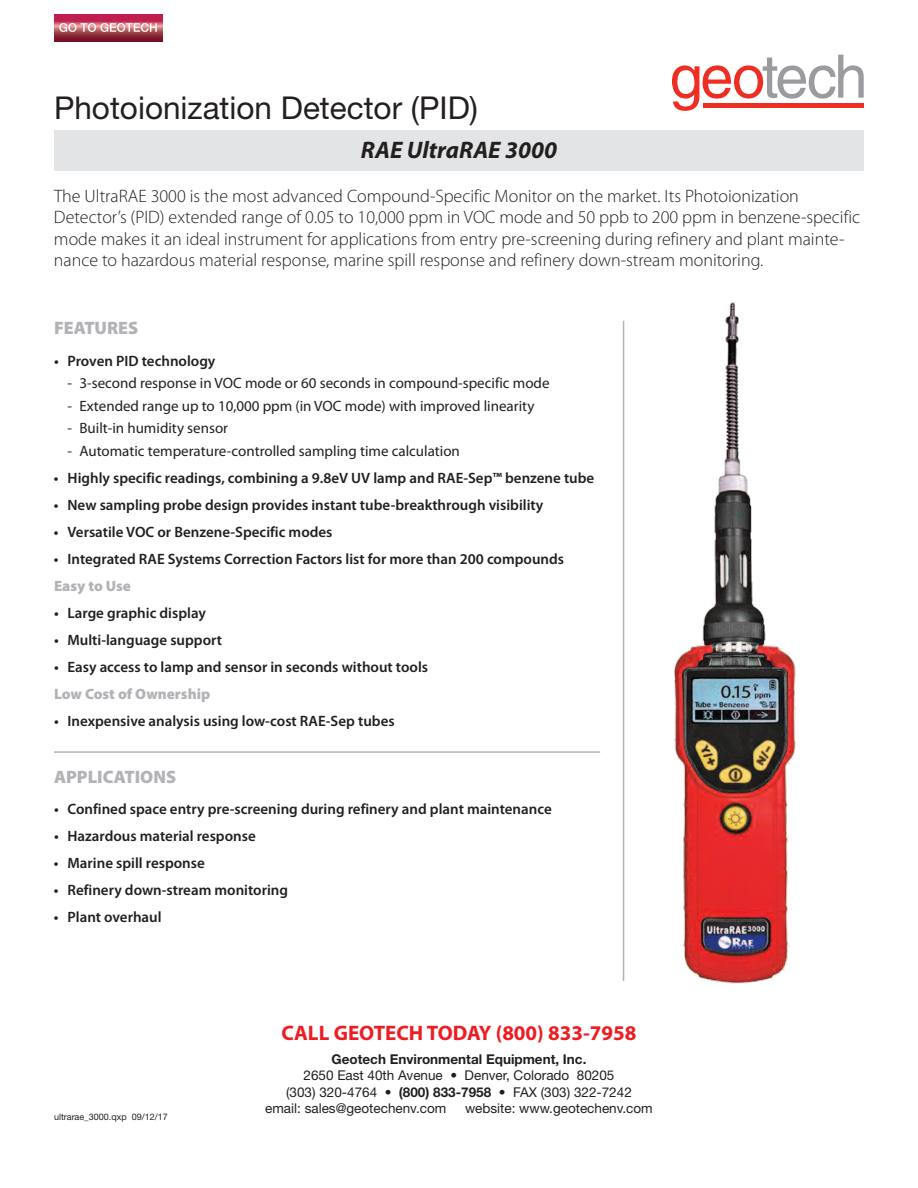
<style>
.page{position:relative;width:918px;height:1188px;background:#fff}
.page>*{position:absolute;margin:0;border:0;box-sizing:border-box;transform-origin:0 0}
.t1{font:31.5px "Helvetica Neue";color:#231f20}
.t2{font:italic 700 24px "Myriad Pro";color:#231f20}
.t3{font:700 21px "Myriad Pro";color:#ee1d23}
.t4{font:300 18px/21.6px "Myriad Pro";color:#231f20}
.t5{font:900 18px "Myriad Pro";color:#b2b3b7}
.t6{font:600 15px "Myriad Pro";color:#231f20}
.t7{font:15px "Myriad Pro";color:#231f20}
.t8{font:900 15px "Myriad Pro";color:#b2b3b7}
.t9{font:13.5px "Helvetica Neue";color:#231f20}
.t10{font:700 13.5px "Helvetica Neue";color:#231f20}
.t11{font:9px "Helvetica Neue";color:#231f20}
.s1{font-weight:700}
</style>
<div class="page">
<svg style="left:672px;top:55px;width:192px;height:56px"></svg>
<div style="left:703px;top:103px;width:161px;height:5px;background:#ee2e22"></div>
<div style="left:54px;top:130px;width:810px;height:41px;background:#e3e4e6"></div>
<svg style="left:54px;top:14px;width:109px;height:28px"></svg>
<svg style="left:54px;top:14px;width:108px;height:27px;background:#a52844"></svg>
<svg style="left:59px;top:23px;width:98px;height:9px"></svg>
<hr style="left:623px;top:321px;width:1px;height:660px;background:#b2b3b7">
<img style="left:674px;top:302px;width:122px;height:682px">
<hr style="left:54px;top:751px;width:546px;height:2px;background:#b2b3b7">
<h1 class="t1" style="left:54px;top:96px;width:426px">Photoionization Detector (PID)</h1>
<h2 class="t2" style="left:361px;top:140px;width:198px">RAE UltraRAE 3000</h2>
<p class="t4" style="left:54px;top:186px;width:808px">The UltraRAE 3000 is the most advanced Compound-Specific Monitor on the market. Its Photoionization Detector’s (PID) extended range of 0.05 to 10,000 ppm in VOC mode and 50 ppb to 200 ppm in benzene-specific mode makes it an ideal instrument for applications from entry pre-screening during refinery and plant mainte&shy;nance to hazardous material response, marine spill response and refinery down-stream monitoring.</p>
<p class="t5" style="left:54px;top:321px;width:86px">FEATURES</p>
<p class="t6" style="left:54px;top:355px;width:163px">• Proven PID technology</p>
<p class="t7" style="left:67px;top:378px;width:484px">- 3-second response in VOC mode or 60 seconds in compound-specific mode</p>
<p class="t7" style="left:67px;top:400px;width:468px">- Extended range up to 10,000 ppm (in VOC mode) with improved linearity</p>
<p class="t7" style="left:67px;top:423px;width:162px">- Built-in humidity sensor</p>
<p class="t7" style="left:67px;top:445px;width:394px">- Automatic temperature-controlled sampling time calculation</p>
<p class="t6" style="left:54px;top:472px;width:542px">• Highly specific readings, combining a 9.8eV UV lamp and RAE-Sep™ benzene tube</p>
<p class="t6" style="left:54px;top:499px;width:491px">• New sampling probe design provides instant tube-breakthrough visibility</p>
<p class="t6" style="left:54px;top:526px;width:280px">• Versatile VOC or Benzene-Specific modes</p>
<p class="t6" style="left:54px;top:553px;width:512px">• Integrated RAE Systems Correction Factors list for more than 200 compounds</p>
<p class="t8" style="left:54px;top:580px;width:78px">Easy to Use</p>
<p class="t6" style="left:54px;top:607px;width:153px">• Large graphic display</p>
<p class="t6" style="left:54px;top:634px;width:170px">• Multi-language support</p>
<p class="t6" style="left:54px;top:661px;width:376px">• Easy access to lamp and sensor in seconds without tools</p>
<p class="t8" style="left:54px;top:688px;width:158px">Low Cost of Ownership</p>
<p class="t6" style="left:54px;top:715px;width:342px">• Inexpensive analysis using low-cost RAE-Sep tubes</p>
<p class="t5" style="left:54px;top:770px;width:124px">APPLICATIONS</p>
<p class="t6" style="left:54px;top:804px;width:499px">• Confined space entry pre-screening during refinery and plant maintenance</p>
<p class="t6" style="left:54px;top:831px;width:203px">• Hazardous material response</p>
<p class="t6" style="left:54px;top:858px;width:152px">• Marine spill response</p>
<p class="t6" style="left:54px;top:885px;width:236px">• Refinery down-stream monitoring</p>
<p class="t6" style="left:54px;top:912px;width:109px">• Plant overhaul</p>
<p class="t11" style="left:54px;top:1114px;width:115px">ultrarae_3000.qxp 09/12/17</p>
<h3 class="t3" style="left:282px;top:1025px;width:356px">CALL GEOTECH TODAY (800) 833-7958</h3>
<p class="t10" style="left:332px;top:1055px;width:256px">Geotech Environmental Equipment, Inc.</p>
<p class="t9" style="left:304px;top:1071px;width:312px">2650 East 40th Avenue • Denver, Colorado 80205</p>
<p class="t9" style="left:286px;top:1087px;width:347px">(303) 320-4764 • <span class="s1">(800) 833-7958</span> • FAX (303) 322-7242</p>
<p class="t9" style="left:265px;top:1103px;width:183px">email: sales@geotechenv.com</p>
<p class="t9" style="left:465px;top:1103px;width:189px">website: www.geotechenv.com</p>
</div>
